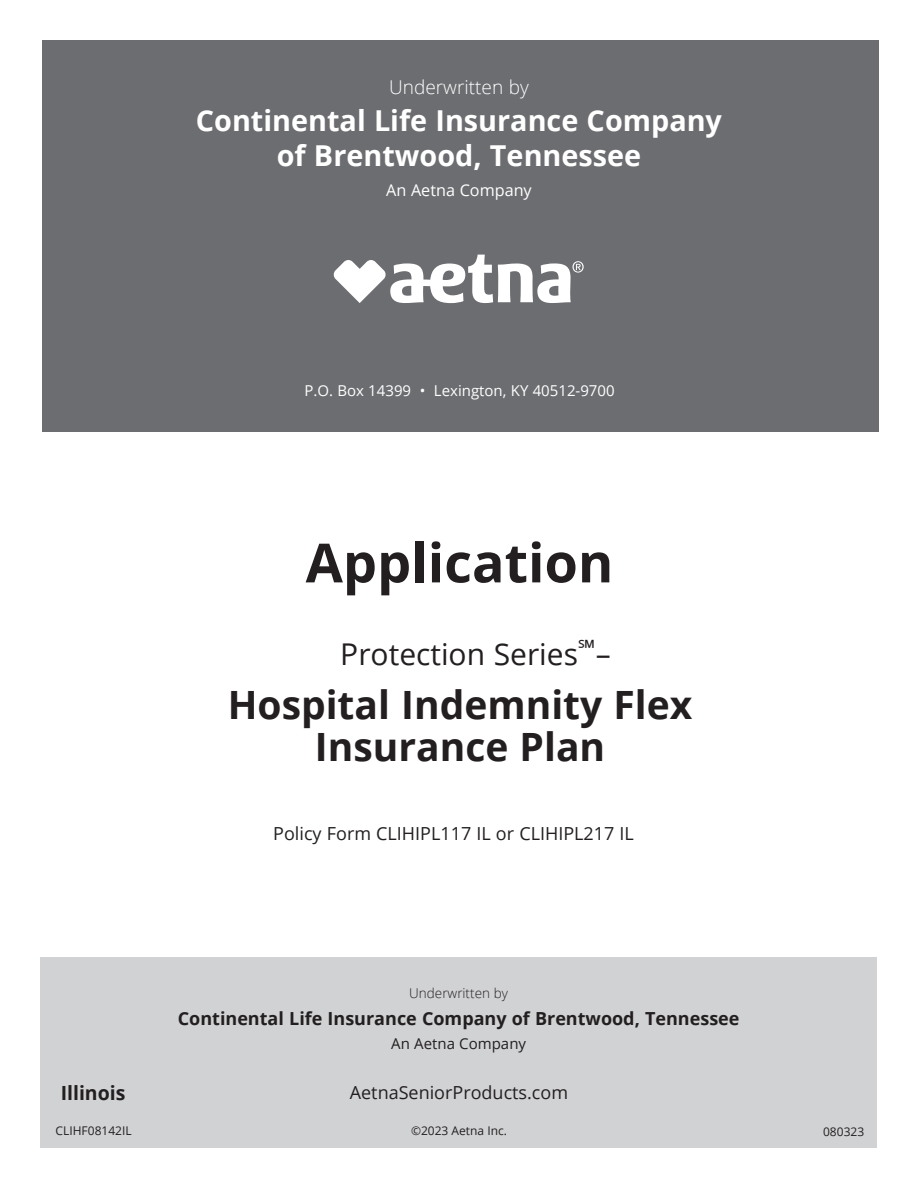
<style>
.page{position:relative;width:918px;height:1188px;background:#fff}
.page>*{position:absolute;margin:0;border:0;box-sizing:border-box;transform-origin:0 0}
.Title-22_26_Garamond_Caps{font:700 54px "Open Sans";color:#231f20}
.Product_Name-11_17_Univers_Bold_Caps{font:700 39px/42px "Open Sans";color:#231f20;text-align:center}
.Product_Name-11_17_Univers_Bold_Caps-2{font:30px "Open Sans";color:#231f20}
.LE_Consumer-20_22_Univers_Condensed{font:700 28.8px/34.5px "Open Sans";color:#fff;text-align:center}
.Body_Text{font:700 19.5px "Open Sans";color:#231f20}
.LE_Consumer-20_22_Univers_Condensed-2{font:300 19.05px "Open Sans";color:#fff}
.LE_Consumer-20_22_Univers_Condensed-3{font:700 18px "Open Sans";color:#231f20}
.LE_Consumer-20_22_Univers_Condensed-4{font:18px "Open Sans";color:#231f20}
.Back_Cover_Text{font:18px "Open Sans";color:#231f20}
.LE_Consumer-20_22_Univers_Condensed-5{font:16.2px "Open Sans";color:#fff}
.LE_Consumer-20_22_Univers_Condensed-6{font:15px "Open Sans";color:#fff}
.LE_Consumer-20_22_Univers_Condensed-7{font:15px "Open Sans";color:#231f20}
.LE_Consumer-20_22_Univers_Condensed-8{font:300 13.5px "Open Sans";color:#231f20}
.Body_Text-2{font:12px "Open Sans";color:#231f20}
</style>
<div class="page">
<div style="left:42px;top:40px;width:837px;height:392px;background:#6c6d70"></div>
<div style="left:40px;top:957px;width:838px;height:191px;background:#d1d2d4"></div>
<svg style="left:334px;top:255px;width:250px;height:48px"></svg>
<p class="LE_Consumer-20_22_Univers_Condensed-2" style="left:389px;top:74px;width:141px">Underwritten by</p>
<p class="LE_Consumer-20_22_Univers_Condensed" style="left:196px;top:103px;width:528px">Continental Life Insurance Company of Brentwood, Tennessee</p>
<p class="LE_Consumer-20_22_Univers_Condensed-5" style="left:386px;top:179px;width:147px">An Aetna Company</p>
<p class="LE_Consumer-20_22_Univers_Condensed-6" style="left:304px;top:380px;width:312px">P.O. Box 14399 • Lexington, KY 40512-9700</p>
<p class="Title-22_26_Garamond_Caps" style="left:306px;top:525px;width:309px">Application</p>
<p class="Product_Name-11_17_Univers_Bold_Caps-2" style="left:340px;top:633px;width:272px">Protection Series<sup>℠</sup>–</p>
<p class="Product_Name-11_17_Univers_Bold_Caps" style="left:228px;top:683px;width:466px">Hospital Indemnity Flex<br>Insurance Plan</p>
<p class="LE_Consumer-20_22_Univers_Condensed-4" style="left:273px;top:821px;width:362px">Policy Form CLIHIPL117 IL or CLIHIPL217 IL</p>
<p class="Body_Text" style="left:61px;top:1080px;width:66px">Illinois</p>
<p class="LE_Consumer-20_22_Univers_Condensed-8" style="left:409px;top:984px;width:100px">Underwritten by</p>
<p class="LE_Consumer-20_22_Univers_Condensed-3" style="left:178px;top:1006px;width:563px">Continental Life Insurance Company of Brentwood, Tennessee</p>
<p class="LE_Consumer-20_22_Univers_Condensed-7" style="left:391px;top:1033px;width:136px">An Aetna Company</p>
<p class="Back_Cover_Text" style="left:350px;top:1080px;width:220px">AetnaSeniorProducts.com</p>
<p class="Body_Text-2" style="left:56px;top:1123px;width:78px">CLIHF08142IL</p>
<p class="Body_Text-2" style="left:823px;top:1123px;width:43px">080323</p>
<p class="Body_Text-2" style="left:411px;top:1123px;width:97px">©2023 Aetna Inc.</p>
</div>
